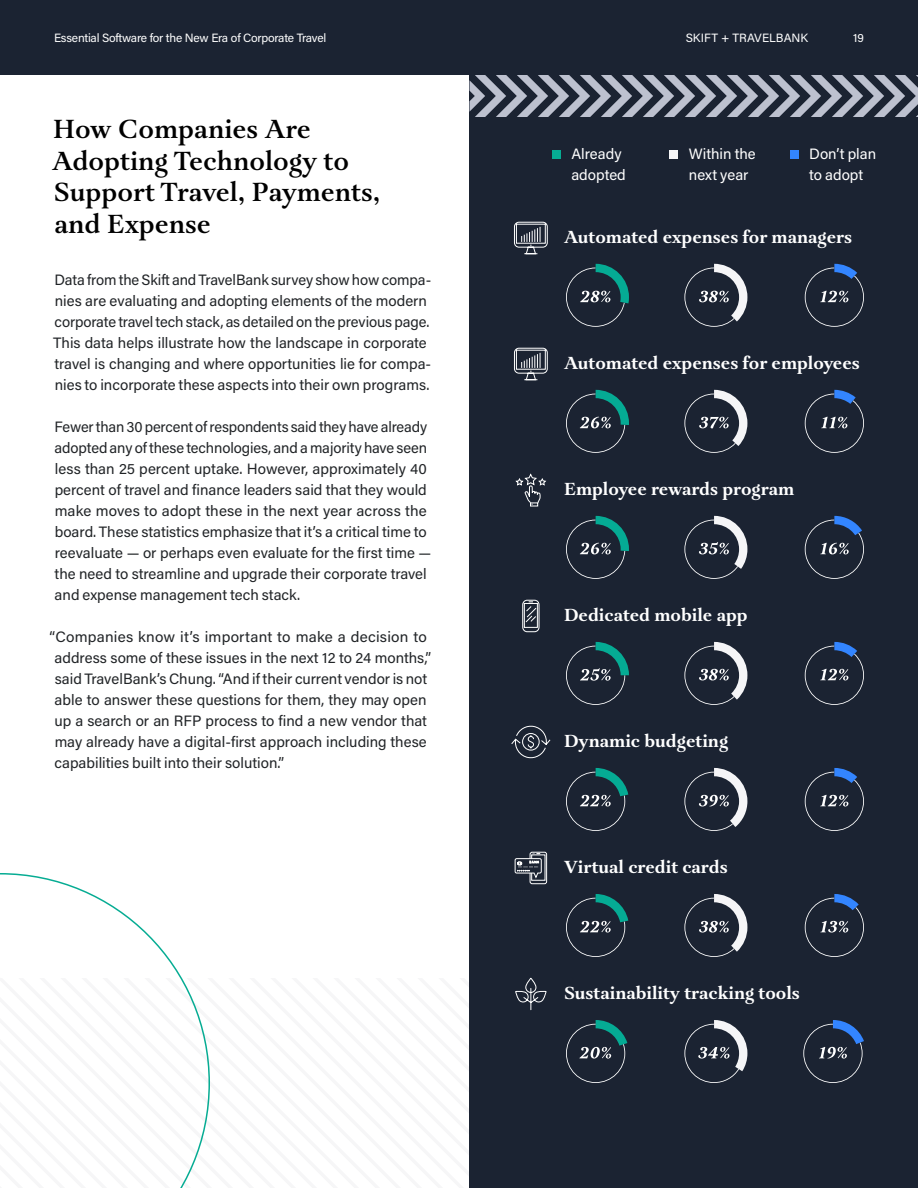
<style>
.page{position:relative;width:918px;height:1188px;background:#fff}
.page>*{position:absolute;margin:0;border:0;box-sizing:border-box;transform-origin:0 0}
.t1{font:600 27px/31.5px "Aria Text G2";color:#000}
.t2{font:700 18px "Aria Text G2";color:#fff}
.t3{font:15px/21px "Acumin Pro";color:#212427}
.t4{font:15px/21px "Acumin Pro";color:#fff}
.t5{font:12px "Acumin Pro";letter-spacing:-.02em;color:#fff}
.t6{font:12px "Acumin Pro";letter-spacing:.005em;color:#fff}
</style>
<div class="page">
<svg style="left:0;top:873px;width:182px;height:105px"></svg>
<div style="left:470px;top:75px;width:448px;height:1113px;background:#1b2332"></div>
<div style="left:0;top:0;width:918px;height:75px;background:#1b2332"></div>
<svg style="left:470px;top:75px;width:448px;height:42px"></svg>
<svg style="left:511px;top:725px;width:40px;height:34px"></svg>
<svg style="left:515px;top:852px;width:32px;height:32px"></svg>
<svg style="left:522px;top:600px;width:17px;height:32px"></svg>
<svg style="left:515px;top:474px;width:31px;height:33px"></svg>
<svg style="left:514px;top:222px;width:34px;height:32px"></svg>
<svg style="left:514px;top:348px;width:34px;height:32px"></svg>
<div style="left:552px;top:150px;width:9px;height:9px;background:#06ac93"></div>
<div style="left:669px;top:150px;width:9px;height:9px;background:#f6f6f7"></div>
<div style="left:790px;top:150px;width:9px;height:9px;background:#3385fe"></div>
<svg style="left:180px;top:978px;width:684px;height:210px"></svg>
<svg style="left:684px;top:264px;width:63px;height:63px"></svg>
<svg style="left:805px;top:264px;width:59px;height:63px"></svg>
<svg style="left:566px;top:264px;width:63px;height:63px"></svg>
<svg style="left:684px;top:390px;width:63px;height:63px"></svg>
<svg style="left:805px;top:390px;width:59px;height:63px"></svg>
<svg style="left:566px;top:390px;width:63px;height:63px"></svg>
<svg style="left:684px;top:516px;width:63px;height:63px"></svg>
<svg style="left:805px;top:516px;width:59px;height:63px"></svg>
<svg style="left:566px;top:516px;width:63px;height:63px"></svg>
<svg style="left:684px;top:642px;width:63px;height:63px"></svg>
<svg style="left:805px;top:642px;width:59px;height:63px"></svg>
<svg style="left:566px;top:642px;width:63px;height:63px"></svg>
<svg style="left:684px;top:768px;width:63px;height:63px"></svg>
<svg style="left:805px;top:768px;width:59px;height:63px"></svg>
<svg style="left:566px;top:768px;width:62px;height:63px"></svg>
<svg style="left:684px;top:894px;width:63px;height:63px"></svg>
<svg style="left:805px;top:894px;width:59px;height:63px"></svg>
<svg style="left:566px;top:894px;width:62px;height:63px"></svg>
<p class="t5" style="left:54px;top:29px;width:274px">Essential Software for the New Era of Corporate Travel</p>
<p class="t6" style="left:686px;top:29px;width:124px">SKIFT + TRAVELBANK</p>
<p class="t5" style="left:853px;top:29px;width:12px">19</p>
<h1 class="t1" style="left:52px;top:115px;width:330px">How Companies Are<br>Adopting Technology to<br>Support Travel, Payments, and Expense</h1>
<p class="t3" style="left:53px;top:269px;width:380px">Data from the Skift and TravelBank survey show how compa&shy;nies are evaluating and adopting elements of the modern corporate travel tech stack, as detailed on the previous page.<br>This data helps illustrate how the landscape in corporate travel is changing and where opportunities lie for compa&shy;nies to incorporate these aspects into their own programs.</p>
<p class="t3" style="left:54px;top:416px;width:378px">Fewer than 30 percent of respondents said they have already adopted any of these technologies, and a majority have seen less than 25 percent uptake. However, approximately 40 percent of travel and finance leaders said that they would make moves to adopt these in the next year across the board. These statistics emphasize that it’s a critical time to reevaluate — or perhaps even evaluate for the first time — the need to streamline and upgrade their corporate travel and expense management tech stack.</p>
<p class="t3" style="left:55px;top:626px;width:378px;text-indent:-5px">“Companies know it’s important to make a decision to address some of these issues in the next 12 to 24 months,” said TravelBank’s Chung. “And if their current vendor is not able to answer these questions for them, they may open up a search or an RFP process to find a new vendor that may already have a digital-first approach including these capabilities built into their solution.”</p>
<p class="t4" style="left:571px;top:143px;width:56px">Already adopted</p>
<p class="t4" style="left:689px;top:143px;width:68px">Within the next year</p>
<p class="t4" style="left:809px;top:143px;width:68px">Don’t plan to adopt</p>
<p class="t2" style="left:564px;top:226px;width:290px">Automated expenses for managers</p>
<p class="t2" style="left:564px;top:352px;width:297px">Automated expenses for employees</p>
<p class="t2" style="left:564px;top:478px;width:232px">Employee rewards program</p>
<p class="t2" style="left:564px;top:604px;width:185px">Dedicated mobile app</p>
<p class="t2" style="left:564px;top:730px;width:166px">Dynamic budgeting</p>
<p class="t2" style="left:564px;top:856px;width:165px">Virtual credit cards</p>
<p class="t2" style="left:564px;top:982px;width:237px">Sustainability tracking tools</p>
</div>
